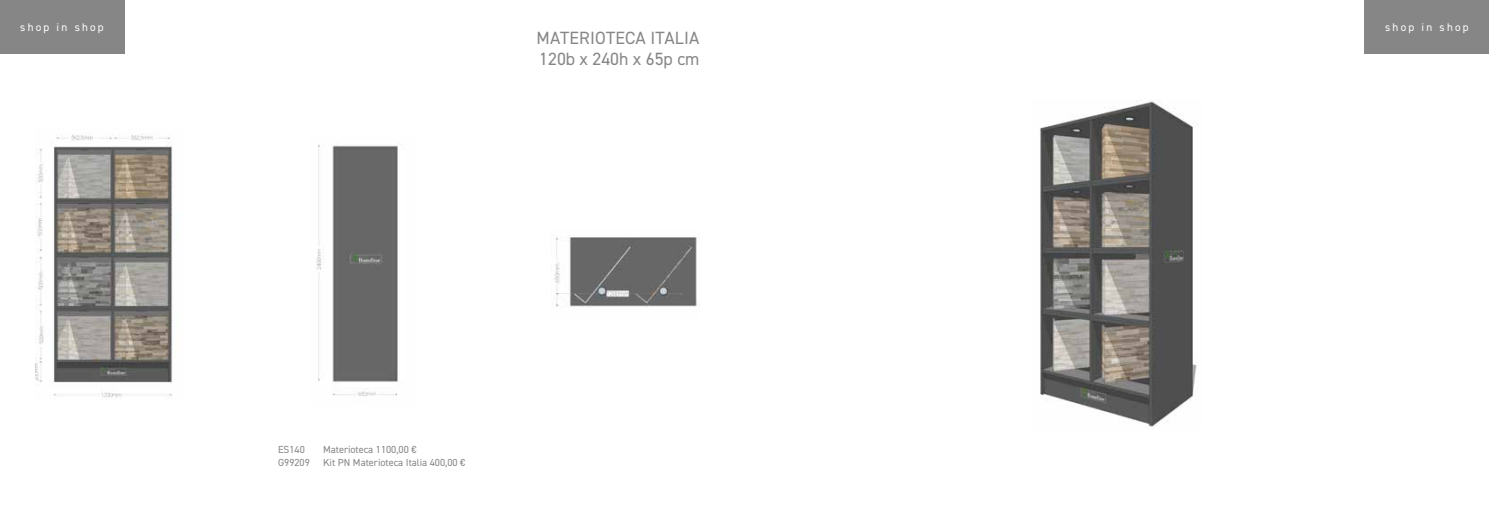
<style>
.page{position:relative;width:1489px;height:525px;background:#fff}
.page>*{position:absolute;margin:0;border:0;box-sizing:border-box;transform-origin:0 0}
.t1{font:17.75px/21.2px "DIN2014";letter-spacing:.01em;color:#878686}
.t2{font:11.12px "DIN2014";letter-spacing:.2em;color:#fff}
.t3{font:10.25px "DIN2014";color:#878686}
</style>
<div class="page">
<div style="left:0;top:0;width:124px;height:53px;background:#878686"></div>
<div style="left:1364px;top:0;width:124px;height:53px;background:#878686"></div>
<img style="left:35px;top:133px;width:138px;height:265px">
<img style="left:316px;top:142px;width:83px;height:255px">
<img style="left:554px;top:237px;width:143px;height:70px">
<img style="left:1039px;top:100px;width:158px;height:327px">
<p class="t2" style="left:20px;top:20px;width:85px">shop in shop</p>
<p class="t2" style="left:1384px;top:20px;width:85px">shop in shop</p>
<h1 class="t1" style="left:536px;top:27px;width:164px">MATERIOTECA ITALIA<br>120b x 240h x 65p cm</h1>
<p class="t3" style="left:278px;top:443px;width:28px">ES140</p>
<p class="t3" style="left:323px;top:443px;width:95px">Materioteca 1100,00 €</p>
<p class="t3" style="left:278px;top:456px;width:33px">G99209</p>
<p class="t3" style="left:323px;top:456px;width:144px">Kit PN Materioteca Italia 400,00 €</p>
</div>
